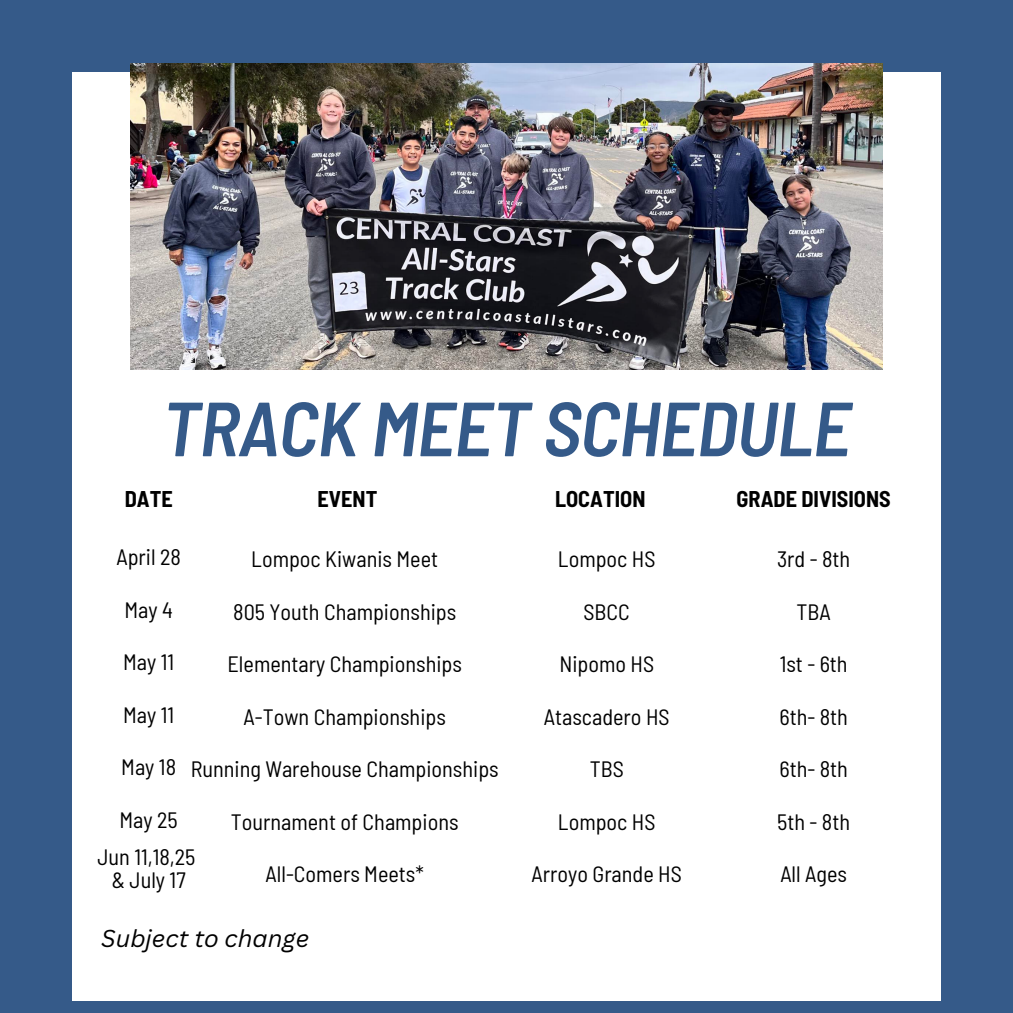
<style>
.page{position:relative;width:1013px;height:1013px;background:#fff}
.page>*{position:absolute;margin:0;border:0;box-sizing:border-box;transform-origin:0 0}
.t1{font:italic 600 semi-condensed 76.5px "Barlow";letter-spacing:-.01em;color:#355a89}
.t2{font:italic 23.75px "Canva Sans";color:#000}
.t3{font:semi-condensed 22.25px "Barlow";color:#000}
.t4{font:700 semi-condensed 22.25px "Barlow";color:#000}
</style>
<div class="page">
<div style="left:0;top:0;width:1012px;height:1012px;background:#355a89"></div>
<div style="left:72px;top:72px;width:868px;height:928px;background:#fff"></div>
<img style="left:131px;top:64px;width:751px;height:305px">
<p class="t1" style="left:162px;top:380px;width:690px">TRACK MEET SCHEDULE</p>
<p class="t4" style="left:125px;top:484px;width:49px">DATE</p>
<p class="t4" style="left:317px;top:484px;width:61px">EVENT</p>
<p class="t4" style="left:555px;top:484px;width:92px">LOCATION</p>
<p class="t4" style="left:736px;top:484px;width:156px">GRADE DIVISIONS</p>
<h1 class="t3" style="left:116px;top:543px;width:66px">April 28</h1>
<p class="t3" style="left:124px;top:595px;width:50px">May 4</p>
<h2 class="t3" style="left:123px;top:648px;width:53px">May 11</h2>
<h2 class="t3" style="left:123px;top:700px;width:53px">May 11</h2>
<h2 class="t3" style="left:121px;top:753px;width:56px">May 18</h2>
<h2 class="t3" style="left:120px;top:805px;width:60px">May 25</h2>
<p class="t3" style="left:97px;top:843px;width:100px">Jun 11,18,25</p>
<p class="t3" style="left:112px;top:865px;width:75px">&amp; July 17</p>
<p class="t3" style="left:251px;top:545px;width:188px">Lompoc Kiwanis Meet</p>
<p class="t3" style="left:233px;top:597px;width:224px">805 Youth Championships</p>
<p class="t3" style="left:227px;top:650px;width:236px">Elementary Championships</p>
<p class="t3" style="left:243px;top:702px;width:204px">A-Town Championships</p>
<p class="t3" style="left:191px;top:755px;width:309px">Running Warehouse Championships</p>
<p class="t3" style="left:231px;top:807px;width:229px">Tournament of Champions</p>
<p class="t3" style="left:265px;top:860px;width:160px">All-Comers Meets*</p>
<p class="t2" style="left:101px;top:922px;width:209px">Subject to change</p>
<p class="t3" style="left:558px;top:545px;width:99px">Lompoc HS</p>
<p class="t3" style="left:583px;top:597px;width:48px">SBCC</p>
<p class="t3" style="left:559px;top:650px;width:96px">Nipomo HS</p>
<p class="t3" style="left:544px;top:702px;width:127px">Atascadero HS</p>
<p class="t3" style="left:589px;top:755px;width:36px">TBS</p>
<p class="t3" style="left:558px;top:807px;width:99px">Lompoc HS</p>
<p class="t3" style="left:531px;top:860px;width:152px">Arroyo Grande HS</p>
<p class="t3" style="left:777px;top:545px;width:75px">3rd - 8th</p>
<p class="t3" style="left:796px;top:597px;width:36px">TBA</p>
<p class="t3" style="left:779px;top:650px;width:69px">1st - 6th</p>
<p class="t3" style="left:779px;top:702px;width:70px">6th- 8th</p>
<p class="t3" style="left:779px;top:755px;width:70px">6th- 8th</p>
<p class="t3" style="left:777px;top:807px;width:74px">5th - 8th</p>
<p class="t3" style="left:780px;top:860px;width:68px">All Ages</p>
</div>
